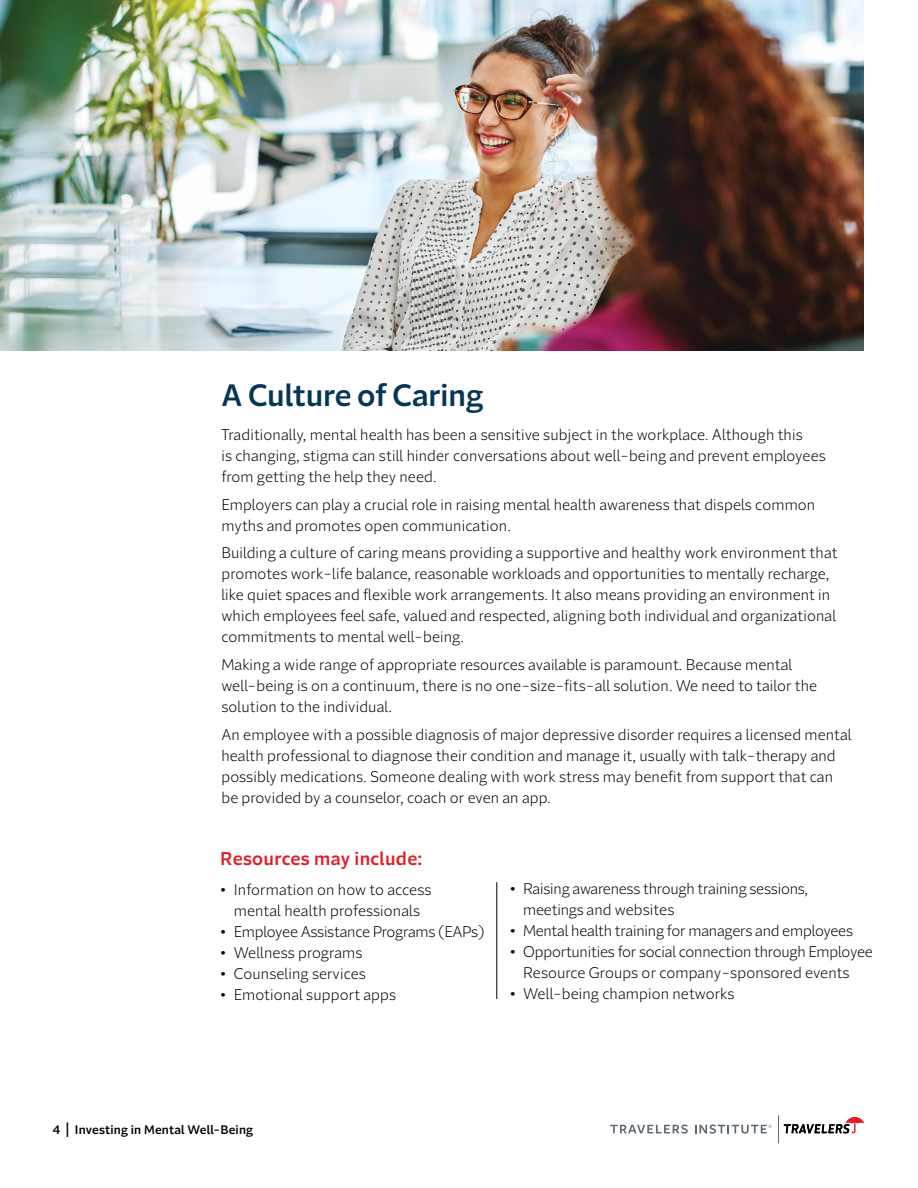
<style>
.page{position:relative;width:918px;height:1188px;background:#fff}
.page>*{position:absolute;margin:0;border:0;box-sizing:border-box;transform-origin:0 0}
.H3__Black_header{font:600 30px "Batterson Sans";color:#043656}
.H4__Red_header{font:600 18px "Batterson Sans";letter-spacing:.02em;color:#de1f26}
.P__Body{font:300 15px/21px "Batterson Sans";letter-spacing:.01em;color:#000}
.P__Body-2{font:300 15px/21px "Batterson Sans";letter-spacing:-.01em;color:#000}
.P__Body-3{font:300 15px "Batterson Sans";letter-spacing:-.015em;color:#000}
.H4__Red_header-2{font:600 12px "Batterson Sans";letter-spacing:.02em;color:#000}
.s1{font-weight:700}
</style>
<div class="page">
<svg style="left:778px;top:1115px;width:86px;height:28px"></svg>
<svg style="left:610px;top:1125px;width:78px;height:9px"></svg>
<svg style="left:695px;top:1125px;width:77px;height:9px"></svg>
<img style="left:0;top:0;width:864px;height:350px">
<hr style="left:496px;top:882px;width:1px;height:117px;background:#000">
<h3 class="H3__Black_header" style="left:221px;top:376px;width:263px">A Culture of Caring</h3>
<p class="P__Body" style="left:221px;top:424px;width:606px">Traditionally, mental health has been a sensitive subject in the workplace. Although this<br>is changing, stigma can still hinder conversations about well-being and prevent employees from getting the help they need.</p>
<p class="P__Body" style="left:221px;top:494px;width:595px">Employers can play a crucial role in raising mental health awareness that dispels common myths and promotes open communication.</p>
<p class="P__Body" style="left:221px;top:543px;width:618px">Building a culture of caring means providing a supportive and healthy work environment that promotes work-life balance, reasonable workloads and opportunities to mentally recharge, like quiet spaces and flexible work arrangements. It also means providing an environment in which employees feel safe, valued and respected, aligning both individual and organizational commitments to mental well-being.</p>
<p class="P__Body" style="left:221px;top:654px;width:597px">Making a wide range of appropriate resources available is paramount. Because mental well-being is on a continuum, there is no one-size-fits-all solution. We need to tailor the solution to the individual.</p>
<p class="P__Body" style="left:221px;top:724px;width:632px">An employee with a possible diagnosis of major depressive disorder requires a licensed mental health professional to diagnose their condition and manage it, usually with talk-therapy and possibly medications. Someone dealing with work stress may benefit from support that can be provided by a counselor, coach or even an app.</p>
<h4 class="H4__Red_header" style="left:220px;top:847px;width:204px">Resources may include:</h4>
<p class="P__Body" style="left:220px;top:879px;width:213px;text-align:center"><span class="s1">•</span> Information on how to access mental health professionals</p>
<p class="P__Body-3" style="left:220px;top:922px;width:265px"><span class="s1">•</span> Employee Assistance Programs (EAPs)</p>
<p class="P__Body" style="left:220px;top:942px;width:144px"><span class="s1">•</span> Wellness programs</p>
<p class="P__Body" style="left:220px;top:963px;width:147px"><span class="s1">•</span> Counseling services</p>
<p class="P__Body" style="left:220px;top:984px;width:177px"><span class="s1">•</span> Emotional support apps</p>
<p class="P__Body-2" style="left:523px;top:878px;width:287px;text-indent:-14px"><span class="s1">•</span> Raising awareness through training sessions, meetings and websites</p>
<p class="P__Body-2" style="left:510px;top:920px;width:345px"><span class="s1">•</span> Mental health training for managers and employees</p>
<p class="P__Body-2" style="left:523px;top:941px;width:351px;text-indent:-14px"><span class="s1">•</span> Opportunities for social connection through Employee<br>Resource Groups or company-sponsored events</p>
<p class="P__Body" style="left:510px;top:983px;width:226px"><span class="s1">•</span> Well-being champion networks</p>
<h4 class="H4__Red_header-2" style="left:53px;top:1122px;width:202px">4 | Investing in Mental Well-Being</h4>
</div>
